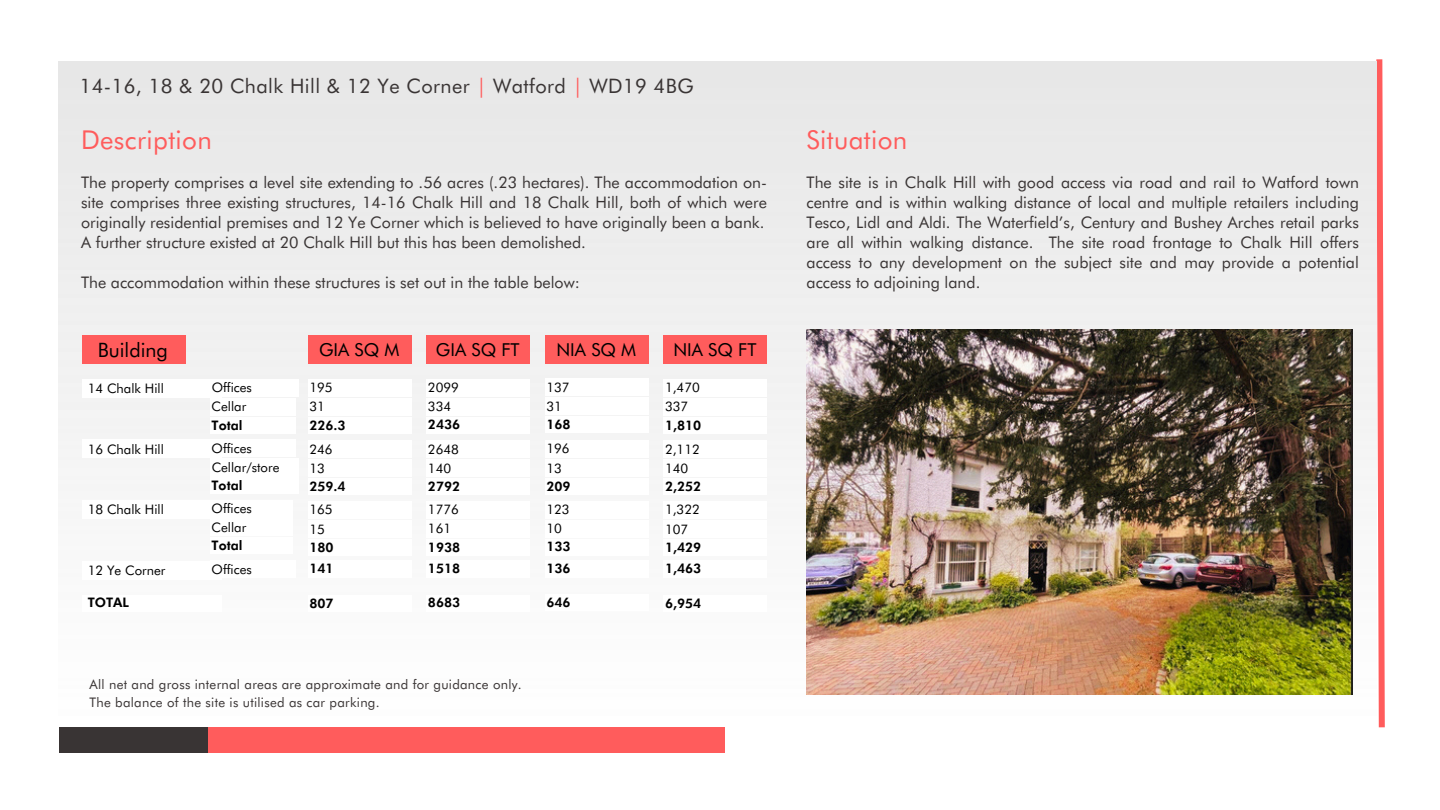
<style>
.page{position:relative;width:1440px;height:810px;background:#fff}
.page>*{position:absolute;margin:0;border:0;box-sizing:border-box;transform-origin:0 0}
.t1{font:26px "Futura BT";letter-spacing:.015em;color:#ff5c5c}
.t2{font:20px "Futura BT";letter-spacing:.02em;color:#393434}
.t3{font:19.8px "Futura BT";color:#000}
.t4{font:17.8px "Futura BT";color:#000}
.t5{font:16px/20px "Futura BT";color:#393434}
.t6{font:13.2px "Futura BT";color:#000}
.t7{font:13.2px "Futura BT";letter-spacing:.02em;color:#393434}
.t8{font:700 13.2px "Futura BT";color:#000}
.s1{color:#ff5c5c}
</style>
<div class="page">
<svg style="left:1373px;top:59px;width:12px;height:669px"></svg>
<div style="left:206px;top:727px;width:518px;height:26px;background:#ff5c5c"></div>
<div style="left:60px;top:727px;width:148px;height:26px;background:#393434"></div>
<img style="left:58px;top:62px;width:1319px;height:666px">
<div style="left:82px;top:379px;width:140px;height:19px;background:#fff"></div>
<div style="left:210px;top:379px;width:89px;height:18px;background:#fff"></div>
<div style="left:210px;top:398px;width:86px;height:17px;background:#fff"></div>
<div style="left:82px;top:439px;width:140px;height:19px;background:#fff"></div>
<div style="left:82px;top:595px;width:140px;height:16px;background:#fff"></div>
<div style="left:82px;top:336px;width:104px;height:28px;background:#ff5c5c"></div>
<div style="left:308px;top:336px;width:103px;height:28px;background:#ff5c5c"></div>
<div style="left:210px;top:439px;width:86px;height:18px;background:#fff"></div>
<div style="left:210px;top:417px;width:86px;height:17px;background:#fff"></div>
<div style="left:308px;top:379px;width:103px;height:18px;background:#fff"></div>
<div style="left:308px;top:441px;width:103px;height:17px;background:#fff"></div>
<div style="left:308px;top:460px;width:103px;height:17px;background:#fff"></div>
<div style="left:308px;top:479px;width:103px;height:16px;background:#fff"></div>
<div style="left:308px;top:417px;width:103px;height:17px;background:#fff"></div>
<div style="left:308px;top:398px;width:103px;height:17px;background:#fff"></div>
<div style="left:210px;top:458px;width:89px;height:36px;background:#fff"></div>
<div style="left:426px;top:335px;width:104px;height:29px;background:#ff5c5c"></div>
<div style="left:426px;top:379px;width:104px;height:17px;background:#fff"></div>
<div style="left:426px;top:440px;width:104px;height:18px;background:#fff"></div>
<div style="left:426px;top:460px;width:104px;height:17px;background:#fff"></div>
<div style="left:426px;top:479px;width:104px;height:16px;background:#fff"></div>
<div style="left:426px;top:417px;width:104px;height:16px;background:#fff"></div>
<div style="left:426px;top:398px;width:104px;height:17px;background:#fff"></div>
<div style="left:545px;top:335px;width:103px;height:29px;background:#ff5c5c"></div>
<div style="left:545px;top:379px;width:104px;height:17px;background:#fff"></div>
<div style="left:545px;top:440px;width:104px;height:18px;background:#fff"></div>
<div style="left:545px;top:460px;width:104px;height:17px;background:#fff"></div>
<div style="left:545px;top:478px;width:103px;height:17px;background:#fff"></div>
<div style="left:545px;top:417px;width:103px;height:16px;background:#fff"></div>
<div style="left:545px;top:398px;width:104px;height:17px;background:#fff"></div>
<div style="left:82px;top:500px;width:140px;height:18px;background:#fff"></div>
<div style="left:210px;top:500px;width:83px;height:18px;background:#fff"></div>
<div style="left:308px;top:501px;width:103px;height:18px;background:#fff"></div>
<div style="left:308px;top:520px;width:103px;height:17px;background:#fff"></div>
<div style="left:308px;top:539px;width:103px;height:17px;background:#fff"></div>
<div style="left:210px;top:519px;width:83px;height:17px;background:#fff"></div>
<div style="left:210px;top:537px;width:83px;height:17px;background:#fff"></div>
<div style="left:426px;top:501px;width:104px;height:18px;background:#fff"></div>
<div style="left:426px;top:520px;width:104px;height:17px;background:#fff"></div>
<div style="left:426px;top:539px;width:104px;height:17px;background:#fff"></div>
<div style="left:545px;top:501px;width:104px;height:17px;background:#fff"></div>
<div style="left:545px;top:520px;width:104px;height:17px;background:#fff"></div>
<div style="left:545px;top:539px;width:103px;height:16px;background:#fff"></div>
<div style="left:82px;top:561px;width:140px;height:19px;background:#fff"></div>
<div style="left:210px;top:560px;width:86px;height:18px;background:#fff"></div>
<div style="left:308px;top:560px;width:103px;height:18px;background:#fff"></div>
<div style="left:426px;top:560px;width:104px;height:18px;background:#fff"></div>
<div style="left:545px;top:560px;width:104px;height:17px;background:#fff"></div>
<div style="left:664px;top:336px;width:103px;height:28px;background:#ff5c5c"></div>
<div style="left:664px;top:379px;width:103px;height:18px;background:#fff"></div>
<div style="left:664px;top:441px;width:103px;height:17px;background:#fff"></div>
<div style="left:664px;top:460px;width:103px;height:17px;background:#fff"></div>
<div style="left:664px;top:479px;width:103px;height:16px;background:#fff"></div>
<div style="left:664px;top:417px;width:103px;height:17px;background:#fff"></div>
<div style="left:664px;top:398px;width:103px;height:17px;background:#fff"></div>
<div style="left:664px;top:501px;width:103px;height:18px;background:#fff"></div>
<div style="left:664px;top:520px;width:103px;height:17px;background:#fff"></div>
<div style="left:664px;top:539px;width:103px;height:17px;background:#fff"></div>
<div style="left:664px;top:560px;width:103px;height:18px;background:#fff"></div>
<div style="left:308px;top:595px;width:103px;height:16px;background:#fff"></div>
<div style="left:426px;top:595px;width:104px;height:16px;background:#fff"></div>
<div style="left:545px;top:595px;width:103px;height:16px;background:#fff"></div>
<div style="left:664px;top:595px;width:103px;height:16px;background:#fff"></div>
<img style="left:807px;top:330px;width:546px;height:364px">
<p class="t2" style="left:80px;top:71px;width:616px">14-16, 18 &amp; 20 Chalk Hill &amp; 12 Ye Corner <span class="s1">|</span> Watford <span class="s1">|</span> WD19 4BG</p>
<h6 class="t1" style="left:81px;top:120px;width:132px">Description</h6>
<h6 class="t5" style="left:81px;top:172px;width:688px">The property comprises a level site extending to .56 acres (.23 hectares). The accommodation on&shy;site comprises three existing structures, 14-16 Chalk Hill and 18 Chalk Hill, both of which were originally residential premises and 12 Ye Corner which is believed to have originally been a bank.<br>A further structure existed at 20 Chalk Hill but this has been demolished.</h6>
<h6 class="t5" style="left:81px;top:272px;width:500px">The accommodation within these structures is set out in the table below:</h6>
<p class="t3" style="left:98px;top:336px;width:72px">Building</p>
<h6 class="t4" style="left:319px;top:336px;width:82px">GIA SQ M</h6>
<p class="t4" style="left:436px;top:336px;width:85px">GIA SQ FT</p>
<p class="t4" style="left:556px;top:336px;width:81px">NIA SQ M</p>
<p class="t4" style="left:673px;top:336px;width:84px">NIA SQ FT</p>
<h6 class="t6" style="left:88px;top:379px;width:78px">14 Chalk Hill</h6>
<h6 class="t6" style="left:88px;top:439px;width:78px">16 Chalk Hill</h6>
<h2 class="t6" style="left:212px;top:377px;width:42px">Offices</h2>
<h1 class="t6" style="left:212px;top:397px;width:36px">Cellar</h1>
<h1 class="t6" style="left:212px;top:438px;width:42px">Offices</h1>
<h4 class="t8" style="left:212px;top:415px;width:32px">Total</h4>
<h6 class="t6" style="left:212px;top:457px;width:69px">Cellar/store</h6>
<p class="t8" style="left:212px;top:475px;width:32px">Total</p>
<h6 class="t6" style="left:212px;top:475px;width:8px">e</h6>
<h4 class="t6" style="left:309px;top:378px;width:25px">195</h4>
<p class="t6" style="left:309px;top:397px;width:17px">31</p>
<p class="t8" style="left:309px;top:415px;width:38px">226.3</p>
<h4 class="t6" style="left:309px;top:439px;width:25px">246</h4>
<h2 class="t6" style="left:309px;top:459px;width:17px">13</h2>
<p class="t8" style="left:309px;top:477px;width:38px">259.4</p>
<p class="t6" style="left:428px;top:377px;width:32px">2099</p>
<p class="t6" style="left:428px;top:397px;width:25px">334</p>
<p class="t8" style="left:428px;top:415px;width:34px">2436</p>
<p class="t6" style="left:428px;top:439px;width:32px">2648</p>
<h6 class="t6" style="left:428px;top:459px;width:25px">140</h6>
<p class="t8" style="left:428px;top:477px;width:34px">2792</p>
<h6 class="t6" style="left:546px;top:377px;width:25px">137</h6>
<p class="t6" style="left:546px;top:397px;width:17px">31</p>
<h3 class="t8" style="left:546px;top:415px;width:26px">168</h3>
<p class="t6" style="left:546px;top:439px;width:25px">196</p>
<p class="t6" style="left:546px;top:459px;width:17px">13</p>
<h5 class="t8" style="left:546px;top:477px;width:26px">209</h5>
<h6 class="t6" style="left:665px;top:378px;width:36px">1,470</h6>
<h6 class="t6" style="left:665px;top:397px;width:25px">337</h6>
<h6 class="t8" style="left:665px;top:415px;width:38px">1,810</h6>
<p class="t6" style="left:665px;top:439px;width:36px">2,112</p>
<p class="t6" style="left:665px;top:459px;width:25px">140</p>
<h6 class="t8" style="left:665px;top:477px;width:38px">2,252</h6>
<h6 class="t6" style="left:88px;top:499px;width:78px">18 Chalk Hill</h6>
<p class="t6" style="left:88px;top:561px;width:79px">12 Ye Corner</p>
<p class="t6" style="left:212px;top:499px;width:42px">Offices</p>
<h6 class="t6" style="left:309px;top:500px;width:25px">165</h6>
<p class="t6" style="left:309px;top:519px;width:17px">15</p>
<p class="t8" style="left:309px;top:537px;width:26px">180</p>
<h6 class="t6" style="left:212px;top:518px;width:36px">Cellar</h6>
<p class="t8" style="left:212px;top:536px;width:32px">Total</p>
<p class="t6" style="left:428px;top:499px;width:32px">1776</p>
<h6 class="t6" style="left:428px;top:519px;width:25px">161</h6>
<h6 class="t8" style="left:428px;top:537px;width:34px">1938</h6>
<h6 class="t6" style="left:546px;top:499px;width:25px">123</h6>
<h3 class="t6" style="left:546px;top:519px;width:17px">10</h3>
<p class="t8" style="left:546px;top:537px;width:26px">133</p>
<p class="t6" style="left:212px;top:559px;width:42px">Offices</p>
<h6 class="t8" style="left:309px;top:559px;width:26px">141</h6>
<p class="t8" style="left:428px;top:558px;width:34px">1518</p>
<p class="t8" style="left:546px;top:558px;width:26px">136</p>
<h3 class="t6" style="left:665px;top:500px;width:36px">1,322</h3>
<p class="t6" style="left:665px;top:519px;width:25px">107</p>
<p class="t8" style="left:665px;top:537px;width:38px">1,429</p>
<h6 class="t8" style="left:665px;top:559px;width:38px">1,463</h6>
<h6 class="t8" style="left:88px;top:593px;width:43px">TOTAL</h6>
<p class="t8" style="left:309px;top:593px;width:26px">807</p>
<p class="t8" style="left:428px;top:593px;width:34px">8683</p>
<h6 class="t8" style="left:546px;top:593px;width:26px">646</h6>
<p class="t8" style="left:665px;top:593px;width:38px">6,954</p>
<h3 class="t7" style="left:90px;top:675px;width:434px">All net and gross internal areas are approximate and for guidance only.</h3>
<p class="t7" style="left:90px;top:692px;width:292px">The balance of the site is utilised as car parking.</p>
<p class="t1" style="left:807px;top:120px;width:102px">Situation</p>
<p class="t5" style="left:807px;top:172px;width:554px;text-align:justify">The site is in Chalk Hill with good access via road and rail to Watford town centre and is within walking distance of local and multiple retailers including Tesco, Lidl and Aldi. The Waterfield’s, Century and Bushey Arches retail parks are all within walking distance. The site road frontage to Chalk Hill offers access to any development on the subject site and may provide a potential access to adjoining land.</p>
</div>
